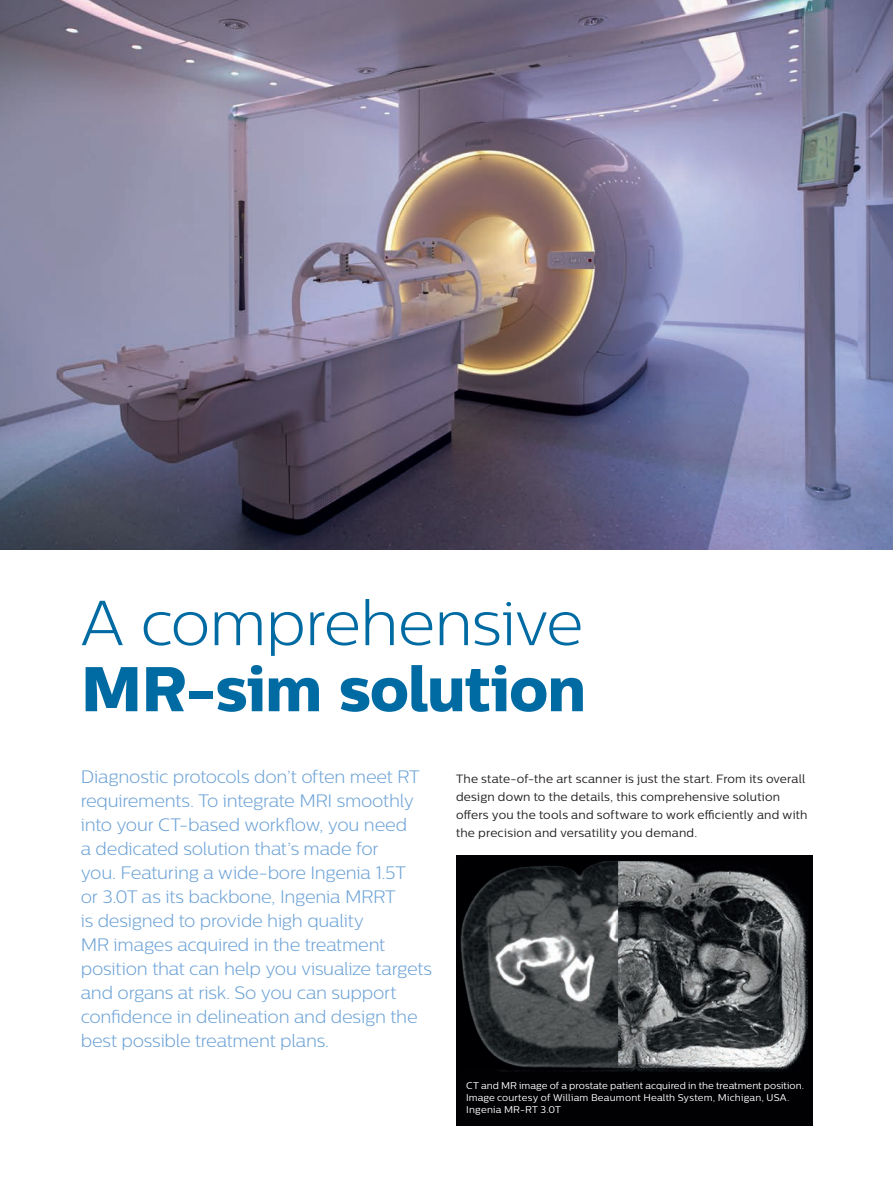
<style>
.page{position:relative;width:893px;height:1187px;background:#fff}
.page>*{position:absolute;margin:0;border:0;box-sizing:border-box;transform-origin:0 0}
.t1{font:300 63px "Centrale Sans";letter-spacing:-.015em;color:#006ba3}
.t2{font:63px "Centrale Sans X Bold";letter-spacing:-.01em;color:#006ba3}
.t3{font:300 18px/24px "Centrale Sans";letter-spacing:-.015em;color:#6ca2d6}
.t4{font:12px/18px "Centrale Sans";letter-spacing:.015em;color:#231f20}
.t5{font:9.75px/12px "Centrale Sans";letter-spacing:.01em;color:#fff}
</style>
<div class="page">
<div style="left:456px;top:855px;width:356px;height:270px;background:#010104"></div>
<img style="left:0;top:0;width:893px;height:549px">
<img style="left:461px;top:861px;width:346px;height:210px">
<h1 class="t1" style="left:81px;top:587px;width:504px">A comprehensive</h1>
<h1 class="t2" style="left:81px;top:649px;width:507px">MR-sim solution</h1>
<p class="t3" style="left:81px;top:764px;width:353px">Diagnostic protocols don’t often meet RT requirements. To integrate MRI smoothly into your CT-based workflow, you need<br>a dedicated solution that’s made for<br>you. Featuring a wide-bore Ingenia 1.5T<br>or 3.0T as its backbone, Ingenia MRRT<br>is designed to provide high quality<br>MR images acquired in the treatment position that can help you visualize targets and organs at risk. So you can support confidence in delineation and design the best possible treatment plans.</p>
<p class="t4" style="left:456px;top:769px;width:353px">The state-of-the art scanner is just the start. From its overall design down to the details, this comprehensive solution offers you the tools and software to work efficiently and with the precision and versatility you demand.</p>
<p class="t5" style="left:466px;top:1079px;width:339px">CT and MR image of a prostate patient acquired in the treatment position.<br>Image courtesy of William Beaumont Health System, Michigan, USA.<br>Ingenia MR-RT 3.0T</p>
</div>
